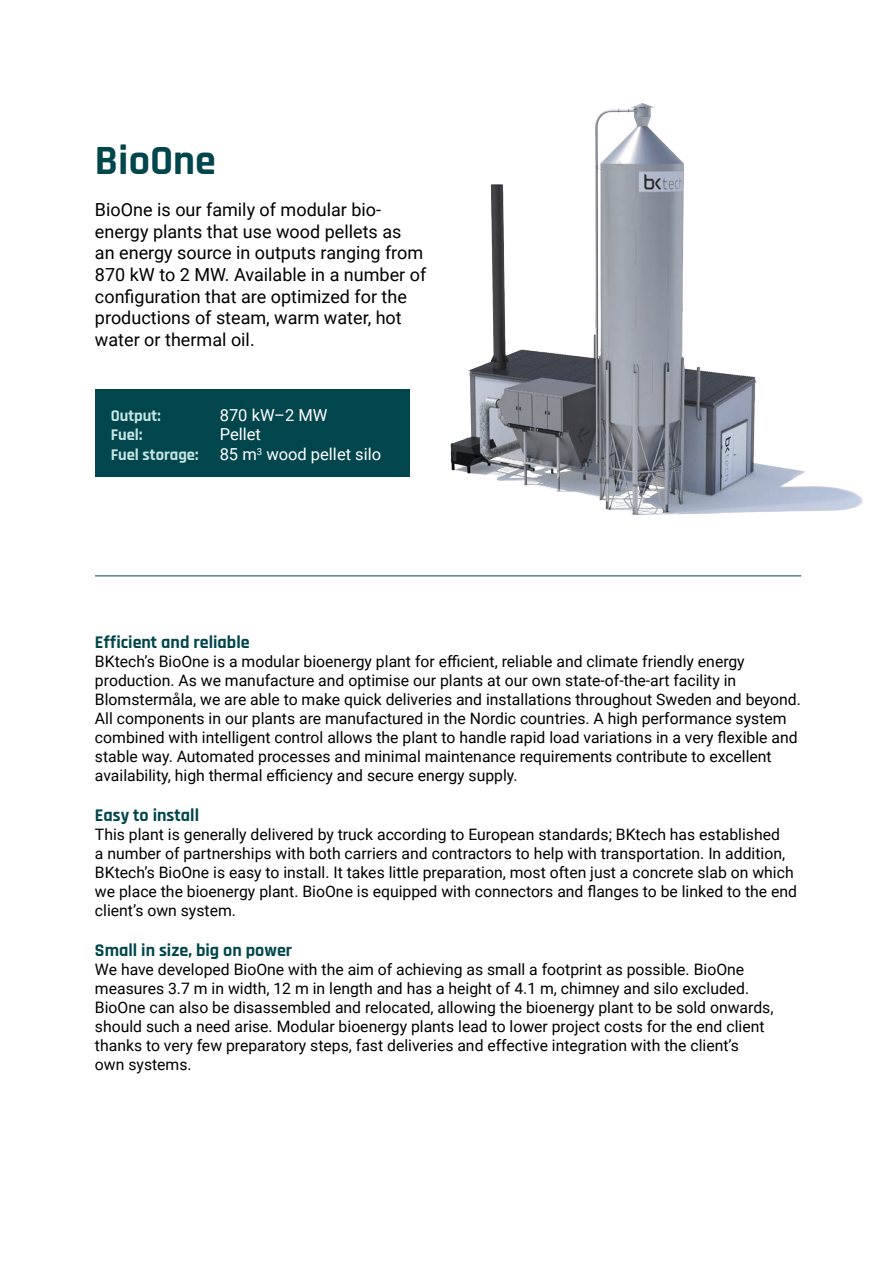
<style>
.page{position:relative;width:896px;height:1265px;background:#fff}
.page>*{position:absolute;margin:0;border:0;box-sizing:border-box;transform-origin:0 0}
.t1{font:700 42px "Rajdhani";color:#00464c}
.t2{font:18px/21.6px "Roboto";color:#000}
.t3{font:700 18px "Rajdhani";color:#00464c}
.t4{font:16.5px/19.8px "Roboto";color:#fff}
.t5{font:700 16.5px/19.8px "Rajdhani";color:#c7e5e3}
.t6{font:15.75px/18.9px "Roboto";color:#000}
</style>
<div class="page">
<img style="left:450px;top:103px;width:413px;height:412px">
<div style="left:95px;top:389px;width:315px;height:87px;background:#00464c"></div>
<hr style="left:95px;top:575px;width:706px;height:1px;background:#00464c">
<h1 class="t1" style="left:95px;top:135px;width:122px">BioOne</h1>
<p class="t2" style="left:95px;top:198px;width:333px">BioOne is our family of modular bio&shy;energy plants that use wood pellets as<br>an energy source in outputs ranging from 870 kW to 2 MW. Available in a number of configuration that are optimized for the productions of steam, warm water, hot water or thermal oil.</p>
<p class="t5" style="left:111px;top:406px;width:89px">Output:<br>Fuel:<br>Fuel storage:</p>
<p class="t4" style="left:220px;top:404px;width:163px">870 kW–2 MW<br>Pellet<br>85 m<sup>3</sup> wood pellet silo</p>
<p class="t3" style="left:95px;top:632px;width:156px">Efficient and reliable</p>
<p class="t6" style="left:95px;top:652px;width:707px">BKtech’s BioOne is a modular bioenergy plant for efficient, reliable and climate friendly energy production. As we manufacture and optimise our plants at our own state-of-the-art facility in Blomstermåla, we are able to make quick deliveries and installations throughout Sweden and beyond.<br>All components in our plants are manufactured in the Nordic countries. A high performance system combined with intelligent control allows the plant to handle rapid load variations in a very flexible and stable way. Automated processes and minimal maintenance requirements contribute to excellent availability, high thermal efficiency and secure energy supply.</p>
<p class="t3" style="left:95px;top:804px;width:106px">Easy to install</p>
<p class="t6" style="left:95px;top:824px;width:703px">This plant is generally delivered by truck according to European standards; BKtech has established<br>a number of partnerships with both carriers and contractors to help with transportation. In addition, BKtech’s BioOne is easy to install. It takes little preparation, most often just a concrete slab on which we place the bioenergy plant. BioOne is equipped with connectors and flanges to be linked to the end client’s own system.</p>
<p class="t3" style="left:95px;top:939px;width:199px">Small in size, big on power</p>
<p class="t6" style="left:95px;top:959px;width:680px">We have developed BioOne with the aim of achieving as small a footprint as possible. BioOne measures 3.7 m in width, 12 m in length and has a height of 4.1 m, chimney and silo excluded.<br>BioOne can also be disassembled and relocated, allowing the bioenergy plant to be sold onwards, should such a need arise. Modular bioenergy plants lead to lower project costs for the end client thanks to very few preparatory steps, fast deliveries and effective integration with the client’s<br>own systems.</p>
</div>
